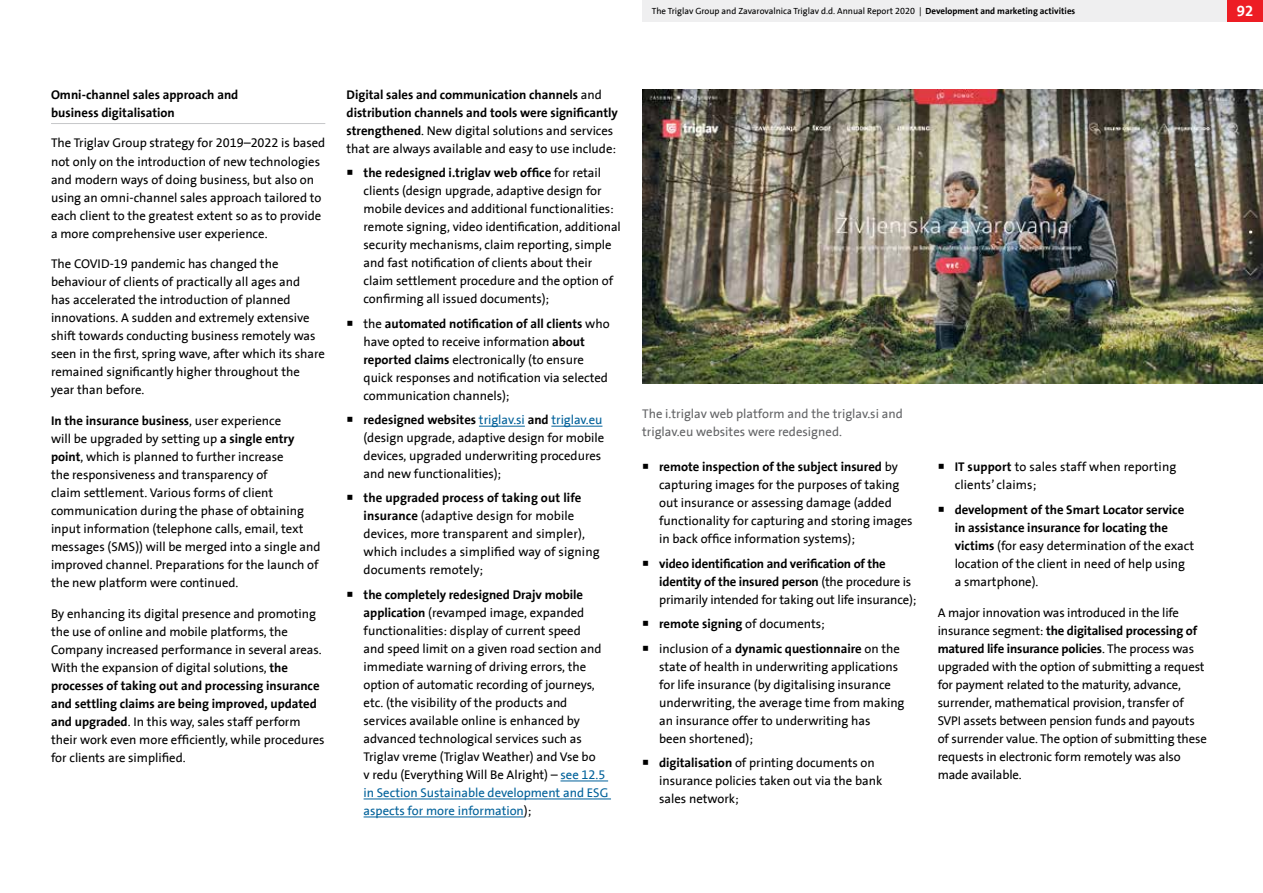
<style>
.page{position:relative;width:1263px;height:893px;background:#fff}
.page>*{position:absolute;margin:0;border:0;box-sizing:border-box;transform-origin:0 0}
.t1{font:700 15px "Triglav The Sans";color:#fff}
.t2{font:12.75px/18px "Triglav The Sans";color:#000}
.t3{font:700 12.75px/18px "Triglav The Sans";color:#000}
.t4{font:12.75px/18px "Triglav The Sans";color:#636466}
.t5{font:9px "Triglav The Sans";color:#000}
.s1{font-weight:700}
.s2{font-weight:400}
.s3{color:#00619a}
</style>
<div class="page">
<hr style="left:51px;top:123px;width:274px;height:1px;background:#c7c8ca">
<img style="left:642px;top:89px;width:621px;height:294px">
<hr style="left:479px;top:426px;width:46px;height:1px;background:#00619a">
<hr style="left:551px;top:426px;width:51px;height:1px;background:#00619a">
<hr style="left:560px;top:780px;width:48px;height:1px;background:#00619a">
<hr style="left:364px;top:798px;width:247px;height:1px;background:#00619a">
<hr style="left:364px;top:816px;width:160px;height:1px;background:#00619a">
<div style="left:642px;top:0;width:621px;height:21px;background:#efeff0"></div>
<div style="left:1227px;top:0;width:36px;height:21px;background:#ed1d24"></div>
<p class="t5" style="left:652px;top:6px;width:425px">The Triglav Group and Zavarovalnica Triglav d.d. Annual Report 2020 | <span class="s1">Development and marketing activities</span></p>
<p class="t1" style="left:1237px;top:3px;width:18px">92</p>
<p class="t3" style="left:51px;top:86px;width:189px">Omni-channel sales approach and business digitalisation</p>
<p class="t2" style="left:51px;top:134px;width:276px">The Triglav Group strategy for 2019–2022 is based not only on the introduction of new technologies and modern ways of doing business, but also on using an omni-channel sales approach tailored to each client to the greatest extent so as to provide a more comprehensive user experience.</p>
<p class="t2" style="left:51px;top:255px;width:275px">The COVID-19 pandemic has changed the behaviour of clients of practically all ages and<br>has accelerated the introduction of planned innovations. A sudden and extremely extensive shift towards conducting business remotely was seen in the first, spring wave, after which its share remained significantly higher throughout the year than before.</p>
<p class="t2" style="left:51px;top:412px;width:271px"><span class="s1">In the insurance business</span>, user experience<br>will be upgraded by setting up <span class="s1">a single entry point</span>, which is planned to further increase<br>the responsiveness and transparency of<br>claim settlement. Various forms of client communication during the phase of obtaining input information (telephone calls, email, text messages (SMS)) will be merged into a single and improved channel. Preparations for the launch of the new platform were continued.</p>
<p class="t2" style="left:51px;top:605px;width:275px">By enhancing its digital presence and promoting the use of online and mobile platforms, the Company increased performance in several areas.<br>With the expansion of digital solutions, <span class="s1">the processes of taking out and processing insurance and settling claims are being improved, updated and upgraded</span>. In this way, sales staff perform their work even more efficiently, while procedures for clients are simplified.</p>
<p class="t3" style="left:347px;top:86px;width:273px">Digital sales and communication channels <span class="s2">and </span>distribution channels and tools were significantly strengthened<span class="s2">. New digital solutions and services that are always available and easy to use include:</span></p>
<p class="t2" style="left:364px;top:164px;width:259px"><span class="s1">the redesigned i.triglav web office</span> for retail clients (design upgrade, adaptive design for mobile devices and additional functionalities: remote signing, video identification, additional security mechanisms, claim reporting, simple and fast notification of clients about their claim settlement procedure and the option of confirming all issued documents);</p>
<p class="t2" style="left:364px;top:315px;width:248px">the <span class="s1">automated notification of all clients</span> who have opted to receive information <span class="s1">about reported claims</span> electronically (to ensure quick responses and notification via selected communication channels);</p>
<p class="t2" style="left:364px;top:411px;width:242px"><span class="s1">redesigned websites</span> <span class="s3">triglav.si</span> <span class="s1">and</span> <span class="s3">triglav.eu </span>(design upgrade, adaptive design for mobile devices, upgraded underwriting procedures and new functionalities);</p>
<p class="t2" style="left:364px;top:489px;width:238px"><span class="s1">the upgraded process of taking out life insurance</span> (adaptive design for mobile devices, more transparent and simpler), which includes a simplified way of signing documents remotely;</p>
<p class="t2" style="left:364px;top:586px;width:246px"><span class="s1">the completely redesigned Drajv mobile application</span> (revamped image, expanded functionalities: display of current speed<br>and speed limit on a given road section and immediate warning of driving errors, the option of automatic recording of journeys, etc. (the visibility of the products and services available online is enhanced by advanced technological services such as Triglav vreme (Triglav Weather) and Vse bo<br>v redu (Everything Will Be Alright) – <span class="s3">see 12.5 in Section Sustainable development and ESG aspects for more information</span>);</p>
<p class="t4" style="left:642px;top:405px;width:262px">The i.triglav web platform and the triglav.si and triglav.eu websites were redesigned.</p>
<p class="t2" style="left:659px;top:458px;width:255px"><span class="s1">remote inspection of the subject insured</span> by capturing images for the purposes of taking out insurance or assessing damage (added functionality for capturing and storing images in back office information systems);</p>
<p class="t3" style="left:659px;top:555px;width:259px">video identification and verification of the identity of the insured person <span class="s2">(the procedure is primarily intended for taking out life insurance);</span></p>
<p class="t3" style="left:659px;top:612px;width:242px;line-height:24.5px">remote signing <span class="s2">of documents;<br>inclusion of a</span> dynamic questionnaire <span class="s2">on the</span></p>
<p class="t2" style="left:659px;top:658px;width:247px">state of health in underwriting applications for life insurance (by digitalising insurance underwriting, the average time from making an insurance offer to underwriting has<br>been shortened);</p>
<p class="t2" style="left:659px;top:754px;width:225px"><span class="s1">digitalisation</span> of printing documents on insurance policies taken out via the bank sales network;</p>
<p class="t2" style="left:955px;top:458px;width:223px"><span class="s1">IT support</span> to sales staff when reporting clients’ claims;</p>
<p class="t2" style="left:955px;top:501px;width:241px"><span class="s1">development of the Smart Locator service in assistance insurance for locating the victims</span> (for easy determination of the exact location of the client in need of help using a smartphone).</p>
<p class="t2" style="left:938px;top:604px;width:271px">A major innovation was introduced in the life insurance segment: <span class="s1">the digitalised processing of matured life insurance policies</span>. The process was upgraded with the option of submitting a request for payment related to the maturity, advance, surrender, mathematical provision, transfer of SVPI assets between pension funds and payouts of surrender value. The option of submitting these requests in electronic form remotely was also made available.</p>
</div>
